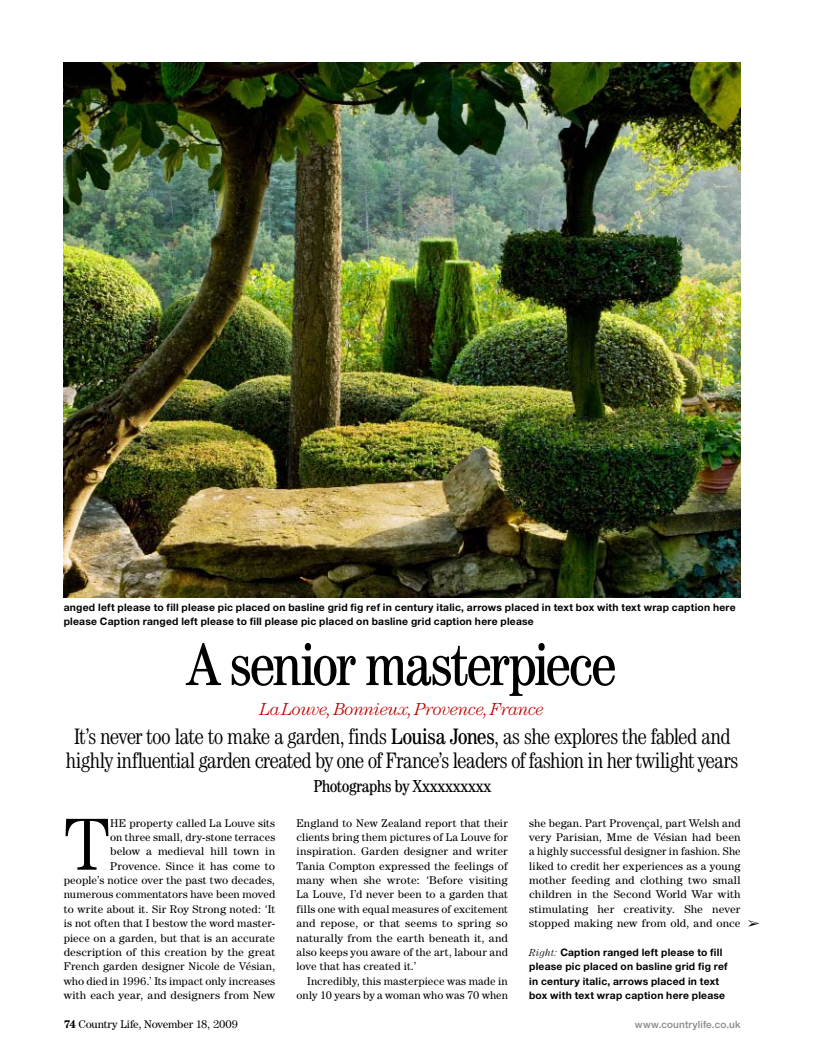
<style>
.page{position:relative;width:815px;height:1063px;background:#fff}
.page>*{position:absolute;margin:0;border:0;box-sizing:border-box;transform-origin:0 0}
.t1{font:300 74.25px "Century IT Cby BT";color:#000}
.t2{font:condensed 60px "Century IT Cby BT";letter-spacing:-.04em;color:#000}
.t3{font:300 condensed 22.5px/23.8px "Century IT Cby BT";letter-spacing:-.03em;color:#000;text-align:center}
.t4{font:italic 300 17.5px "Century IT Cby BT";letter-spacing:-.02em;color:#c00303}
.t5{font:condensed 17.5px "Century IT Cby BT";letter-spacing:-.015em;color:#000}
.t6{font:11.25px/14.4px "Century IT Cby BT";letter-spacing:.01em;color:#000;text-align:right}
.t7{font:11.25px "Century IT Cby BT";letter-spacing:-.015em;color:#000}
.t8{font:700 10.25px/14.4px "Helvetica Neue";letter-spacing:.02em;color:#000}
.t9{font:500 10px "Helvetica Neue";letter-spacing:.015em;color:#868786}
.s1{font-weight:400}
.s2{font-family:"Century IT Cby BT";font-weight:300;font-style:italic}
.s3{font-weight:700}
</style>
<div class="page">
<img style="left:64px;top:63px;width:677px;height:534px">
<p class="t8" style="left:64px;top:600px;width:673px">anged left please to fill please pic placed on basline grid fig ref in century italic, arrows placed in text box with text wrap caption here please Caption ranged left please to fill please pic placed on basline grid caption here please</p>
<h2 class="t2" style="left:188px;top:628px;width:430px">A senior masterpiece</h2>
<h3 class="t3" style="left:66px;top:724px;width:674px">It’s never too late to make a garden, finds <span class="s1">Louisa Jones</span>, as she explores the fabled and highly influential garden created by one of France’s leaders of fashion in her twilight years</h3>
<h3 class="t5" style="left:313px;top:775px;width:179px">Photographs by Xxxxxxxxxx</h3>
<h1 class="t1" style="left:64px;top:799px;width:48px">T</h1>
<h3 class="t4" style="left:260px;top:699px;width:286px">La Louve, Bonnieux, Provence, France</h3>
<p class="t6" style="left:64px;top:815px;width:213px">he property called La Louve sits<br>on three small, dry-stone terraces<br>below a medieval hill town in Provence. Since it has come to<br>people’s notice over the past two decades, numerous commentators have been moved to write about it. Sir Roy Strong noted: ‘It is not often that I bestow the word master&shy;piece on a garden, but that is an accurate description of this creation by the great French garden designer Nicole de Vésian, who died in 1996.’ Its impact only increases with each year, and designers from New</p>
<p class="t6" style="left:296px;top:815px;width:213px;text-align:justify">England to New Zealand report that their clients bring them pictures of La Louve for inspiration. Garden designer and writer Tania Compton expressed the feelings of many when she wrote: ‘Before visiting La Louve, I’d never been to a garden that fills one with equal measures of excitement and repose, or that seems to spring so naturally from the earth beneath it, and also keeps you aware of the art, labour and love that has created it.’</p>
<p class="t6" style="left:529px;top:815px;width:213px;text-align:justify">she began. Part Provençal, part Welsh and very Parisian, Mme de Vésian had been a highly successful designer in fashion. She liked to credit her experiences as a young mother feeding and clothing two small children in the Second World War with stimulating her creativity. She never stopped making new from old, and once</p>
<p class="t8" style="left:529px;top:945px;width:200px"><span class="s2">Right:</span> Caption ranged left please to fill please pic placed on basline grid fig ref in century italic, arrows placed in text box with text wrap caption here please</p>
<p class="t6" style="left:296px;top:973px;width:213px">Incredibly, this masterpiece was made in only 10 years by a woman who was 70 when</p>
<p class="t7" style="left:64px;top:1017px;width:176px"><span class="s3">74</span> Country Life, November 18, 2009</p>
<p class="t9" style="left:635px;top:1018px;width:107px">www.countrylife.co.uk</p>
</div>
